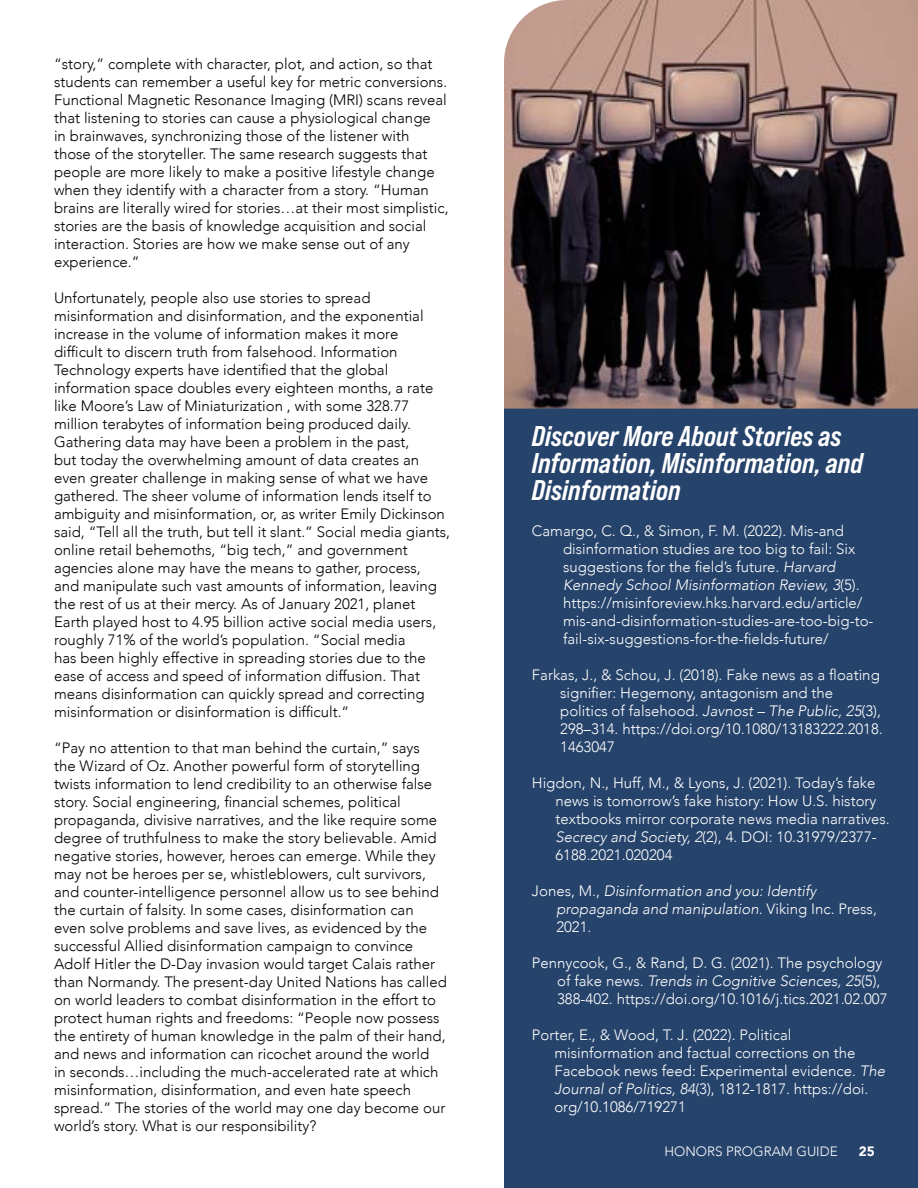
<style>
.page{position:relative;width:918px;height:1188px;background:#fff}
.page>*{position:absolute;margin:0;border:0;box-sizing:border-box;transform-origin:0 0}
.t1{font:28.5px/27px "Bebas Neue Pro Sm E Bd It";color:#fff}
.t2{font:300 15px/18px "Avenir";color:#000}
.t3{font:300 15px/18px "Avenir";color:#fff}
.t4{font:italic 300 15px/18px "Avenir";color:#fff}
.t5{font:300 13.5px "Avenir";color:#fff}
.t6{font:900 13.5px "Avenir";color:#fff}
.s1{font-style:italic}
.s2{font-style:normal}
</style>
<div class="page">
<div style="left:504px;top:189px;width:414px;height:999px;background:#26436b"></div>
<img style="left:504px;top:0;width:414px;height:409px">
<p class="t2" style="left:54px;top:55px;width:396px">“story,” complete with character, plot, and action, so that students can remember a useful key for metric conversions.<br>Functional Magnetic Resonance Imaging (MRI) scans reveal that listening to stories can cause a physiological change<br>in brainwaves, synchronizing those of the listener with those of the storyteller. The same research suggests that people are more likely to make a positive lifestyle change when they identify with a character from a story. “Human brains are literally wired for stories…at their most simplistic, stories are the basis of knowledge acquisition and social interaction. Stories are how we make sense out of any experience.”</p>
<p class="t2" style="left:54px;top:289px;width:398px">Unfortunately, people also use stories to spread misinformation and disinformation, and the exponential increase in the volume of information makes it more difficult to discern truth from falsehood. Information Technology experts have identified that the global information space doubles every eighteen months, a rate like Moore’s Law of Miniaturization , with some 328.77 million terabytes of information being produced daily.<br>Gathering data may have been a problem in the past,<br>but today the overwhelming amount of data creates an even greater challenge in making sense of what we have gathered. The sheer volume of information lends itself to ambiguity and misinformation, or, as writer Emily Dickinson said, “Tell all the truth, but tell it slant.” Social media giants, online retail behemoths, “big tech,” and government agencies alone may have the means to gather, process,<br>and manipulate such vast amounts of information, leaving the rest of us at their mercy. As of January 2021, planet Earth played host to 4.95 billion active social media users, roughly 71% of the world’s population. “Social media<br>has been highly effective in spreading stories due to the ease of access and speed of information diffusion. That means disinformation can quickly spread and correcting misinformation or disinformation is difficult.”</p>
<p class="t2" style="left:54px;top:739px;width:394px">“Pay no attention to that man behind the curtain,” says<br>the Wizard of Oz. Another powerful form of storytelling twists information to lend credibility to an otherwise false story. Social engineering, financial schemes, political propaganda, divisive narratives, and the like require some degree of truthfulness to make the story believable. Amid negative stories, however, heroes can emerge. While they may not be heroes per se, whistleblowers, cult survivors, and counter-intelligence personnel allow us to see behind the curtain of falsity. In some cases, disinformation can even solve problems and save lives, as evidenced by the successful Allied disinformation campaign to convince Adolf Hitler the D-Day invasion would target Calais rather than Normandy. The present-day United Nations has called on world leaders to combat disinformation in the effort to protect human rights and freedoms: “People now possess the entirety of human knowledge in the palm of their hand, and news and information can ricochet around the world<br>in seconds…including the much-accelerated rate at which misinformation, disinformation, and even hate speech spread.” The stories of the world may one day become our world’s story. What is our responsibility?</p>
<h1 class="t1" style="left:532px;top:422px;width:333px">Discover More About Stories as<br>Information, Misinformation, and<br>Disinformation</h1>
<p class="t3" style="left:563px;top:522px;width:312px;text-indent:-31px">Camargo, C. Q., &amp; Simon, F. M. (2022). Mis-and disinformation studies are too big to fail: Six suggestions for the field’s future. <span class="s1">Harvard Kennedy School Misinformation Review, 3</span>(5). https://misinforeview.hks.harvard.edu/article/ mis-and-disinformation-studies-are-too-big-to&shy;fail-six-suggestions-for-the-fields-future/</p>
<p class="t3" style="left:560px;top:666px;width:324px;text-indent:-28px">Farkas, J., &amp; Schou, J. (2018). Fake news as a floating signifier: Hegemony, antagonism and the politics of falsehood. <span class="s1">Javnost – The Public, 25</span>(3), 298–314. https://doi.org/10.1080/13183222.2018.<br>1463047</p>
<p class="t3" style="left:555px;top:774px;width:336px;text-indent:-24px">Higdon, N., Huff, M., &amp; Lyons, J. (2021). Today’s fake news is tomorrow’s fake history: How U.S. history textbooks mirror corporate news media narratives.<br><span class="s1">Secrecy and Society, 2</span>(2), 4. DOI: 10.31979/2377- 6188.2021.020204</p>
<p class="t4" style="left:556px;top:882px;width:322px;text-indent:-24px"><span class="s2">Jones, M.,</span> Disinformation and you: Identify propaganda and manipulation. <span class="s2">Viking Inc. Press,<br>2021.</span></p>
<p class="t3" style="left:557px;top:954px;width:332px;text-indent:-25px">Pennycook, G., &amp; Rand, D. G. (2021). The psychology of fake news. <span class="s1">Trends in Cognitive Sciences, 25</span>(5),<br>388-402. https://doi.org/10.1016/j.tics.2021.02.007</p>
<p class="t3" style="left:554px;top:1026px;width:332px;text-indent:-23px">Porter, E., &amp; Wood, T. J. (2022). Political misinformation and factual corrections on the Facebook news feed: Experimental evidence. <span class="s1">The Journal of Politics, 84</span>(3), 1812-1817. https://doi. org/10.1086/719271</p>
<p class="t5" style="left:664px;top:1144px;width:175px">HONORS PROGRAM GUIDE</p>
<p class="t6" style="left:859px;top:1140px;width:17px">25</p>
</div>
